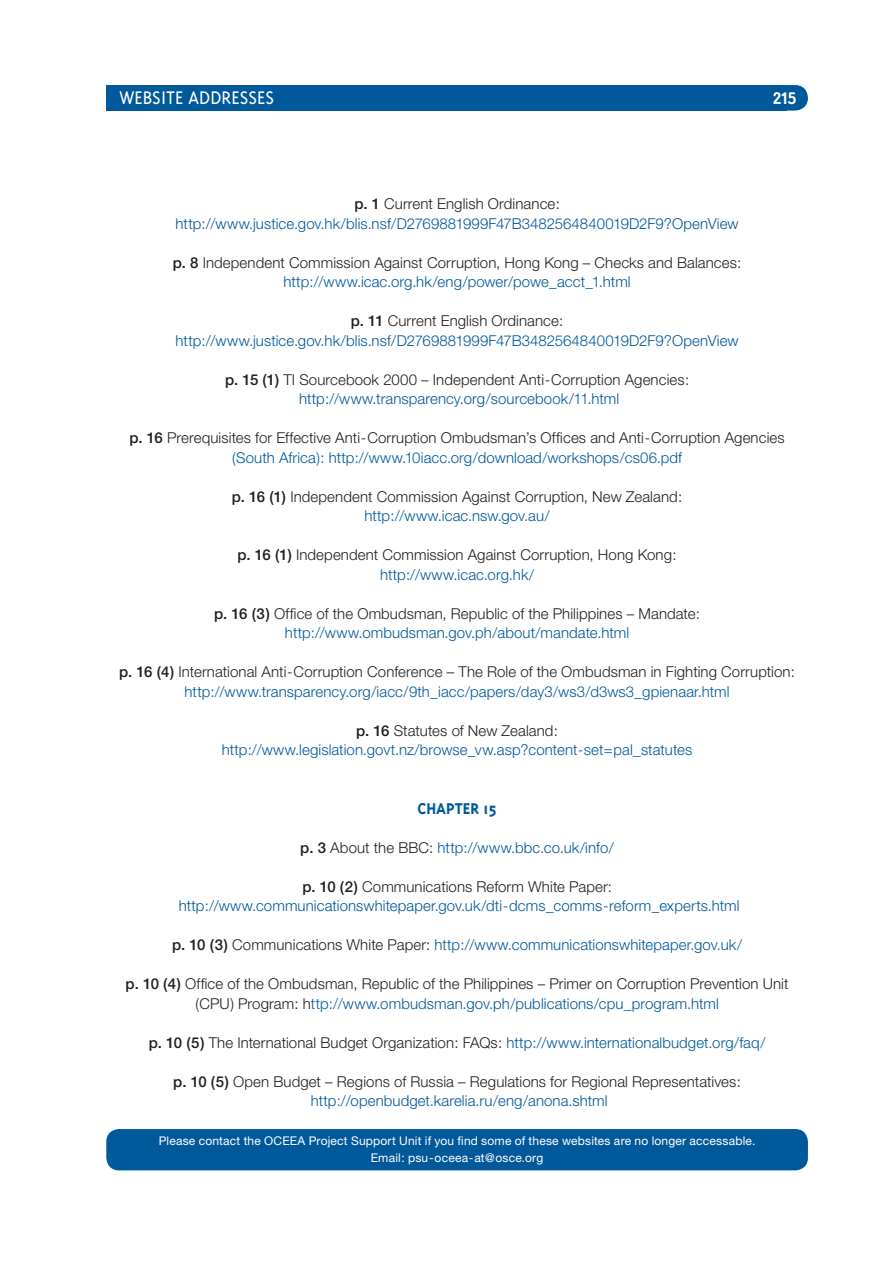
<style>
.page{position:relative;width:893px;height:1263px;background:#fff}
.page>*{position:absolute;margin:0;border:0;box-sizing:border-box;transform-origin:0 0}
.t1{font:300 21px "Triplex";color:#fff}
.t2{font:700 18px "Triplex";color:#00599b}
.t3{font:500 16.5px "Berliner Grotesk";color:#fff}
.t4{font:300 15px/19.5px "Helvetica Neue";letter-spacing:.005em;color:#231f20;text-align:center}
.t5{font:300 15px/19.5px "Helvetica Neue";letter-spacing:.005em;color:#00599b;text-align:center}
.t6{font:12px/16.5px "Helvetica Neue";letter-spacing:.015em;color:#fff;text-align:center}
.s1{font-weight:500;color:#231f20}
.s2{color:#231f20}
.s3{font-weight:500}
.s4{color:#00599b}
</style>
<div class="page">
<div style="left:119px;top:85px;width:689px;height:26px;background:#00599b"></div>
<div style="left:106px;top:1129px;width:702px;height:41px;background:#00599b"></div>
<h1 class="t1" style="left:119px;top:86px;width:157px">WEBSITE ADDRESSES</h1>
<p class="t3" style="left:773px;top:90px;width:25px">215</p>
<p class="t5" style="left:176px;top:194px;width:565px"><span class="s1">p. 1</span> <span class="s2">Current English Ordinance: </span>http://www.justice.gov.hk/blis.nsf/D2769881999F47B3482564840019D2F9?OpenView</p>
<p class="t4" style="left:173px;top:252px;width:570px"><span class="s3">p. 8</span> Independent Commission Against Corruption, Hong Kong – Checks and Balances: <span class="s4">http://www.icac.org.hk/eng/power/powe_acct_1.html</span></p>
<p class="t5" style="left:176px;top:311px;width:565px"><span class="s1">p. 11</span> <span class="s2">Current English Ordinance: </span>http://www.justice.gov.hk/blis.nsf/D2769881999F47B3482564840019D2F9?OpenView</p>
<p class="t4" style="left:225px;top:369px;width:466px"><span class="s3">p. 15 (1)</span> TI Sourcebook 2000 – Independent Anti-Corruption Agencies: <span class="s4">http://www.transparency.org/sourcebook/11.html</span></p>
<p class="t4" style="left:129px;top:428px;width:657px"><span class="s3">p. 16</span> Prerequisites for Effective Anti-Corruption Ombudsman’s Offices and Anti-Corruption Agencies <span class="s4">(South Africa): http://www.10iacc.org/download/workshops/cs06.pdf</span></p>
<p class="t4" style="left:232px;top:486px;width:452px"><span class="s3">p. 16 (1)</span> Independent Commission Against Corruption, New Zealand: <span class="s4">http://www.icac.nsw.gov.au/</span></p>
<p class="t4" style="left:238px;top:545px;width:441px"><span class="s3">p. 16 (1)</span> Independent Commission Against Corruption, Hong Kong: <span class="s4">http://www.icac.org.hk/</span></p>
<p class="t4" style="left:214px;top:603px;width:487px"><span class="s3">p. 16 (3)</span> Office of the Ombudsman, Republic of the Philippines – Mandate: <span class="s4">http://www.ombudsman.gov.ph/about/mandate.html</span></p>
<p class="t4" style="left:119px;top:662px;width:677px"><span class="s3">p. 16 (4)</span> International Anti-Corruption Conference – The Role of the Ombudsman in Fighting Corruption: <span class="s4">http://www.transparency.org/iacc/9th_iacc/papers/day3/ws3/d3ws3_gpienaar.html</span></p>
<p class="t5" style="left:222px;top:720px;width:472px"><span class="s1">p. 16</span> <span class="s2">Statutes of New Zealand: </span>http://www.legislation.govt.nz/browse_vw.asp?content-set=pal_statutes</p>
<p class="t2" style="left:417px;top:798px;width:81px">CHAPTER 15</p>
<p class="t5" style="left:300px;top:837px;width:315px"><span class="s1">p. 3</span> <span class="s2">About the BBC:</span> http://www.bbc.co.uk/info/</p>
<p class="t5" style="left:179px;top:876px;width:562px"><span class="s1">p. 10 (2)</span> <span class="s2">Communications Reform White Paper: </span>http://www.communicationswhitepaper.gov.uk/dti-dcms_comms-reform_experts.html</p>
<p class="t5" style="left:172px;top:935px;width:571px"><span class="s1">p. 10 (3)</span> <span class="s2">Communications White Paper:</span> http://www.communicationswhitepaper.gov.uk/</p>
<p class="t4" style="left:126px;top:974px;width:664px"><span class="s3">p. 10 (4)</span> Office of the Ombudsman, Republic of the Philippines – Primer on Corruption Prevention Unit (CPU) Program: h<span class="s4">ttp://www.ombudsman.gov.ph/publications/cpu_program.html</span></p>
<p class="t4" style="left:149px;top:1032px;width:618px"><span class="s3">p. 10 (5)</span> The International Budget Organization: FAQs: <span class="s4">http://www.internationalbudget.org/faq/</span></p>
<p class="t4" style="left:173px;top:1071px;width:569px"><span class="s3">p. 10 (5)</span> Open Budget – Regions of Russia – Regulations for Regional Representatives: <span class="s4">http://openbudget.karelia.ru/eng/anona.shtml</span></p>
<p class="t6" style="left:159px;top:1132px;width:598px">Please contact the OCEEA Project Support Unit if you find some of these websites are no longer accessable.<br>Email: psu-oceea-at@osce.org</p>
</div>
